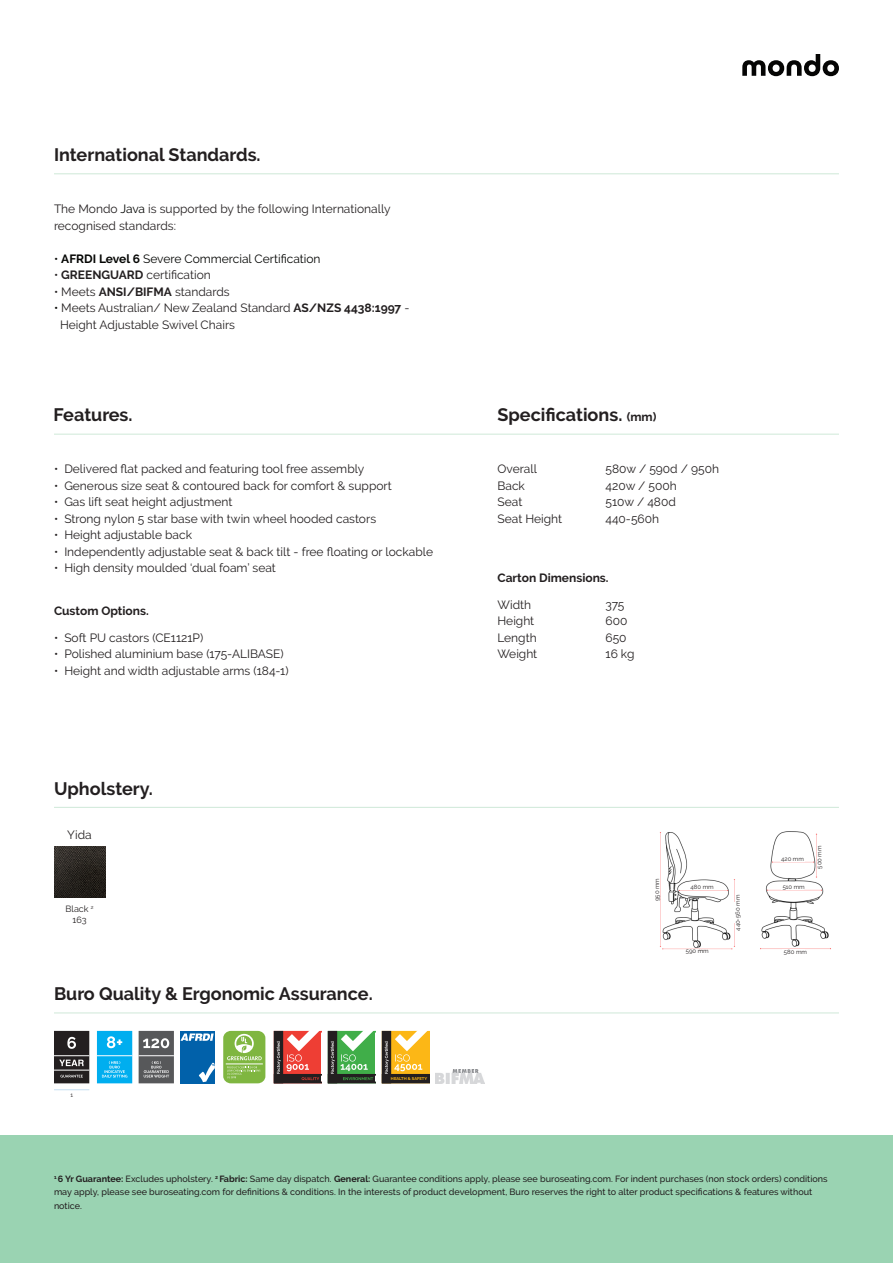
<style>
.page{position:relative;width:893px;height:1263px;background:#fff}
.page>*{position:absolute;margin:0;border:0;box-sizing:border-box;transform-origin:0 0}
.t1{font:700 18px "Raleway";color:#231f20}
.Chair_Features__Tags__-_Description{font:12px/16.5px "Raleway";color:#231f20}
.Chair_Features__Tags__-_Description-2{font:12px "Raleway";color:#040503}
.Chair_Description_-_Heading{font:700 12px "Raleway";color:#231f20}
.t2{font:500 9px/13.5px "Raleway";color:#231f20}
.t3{font:9px "Raleway";color:#231f20}
.t4{font:6px "Raleway";color:#231f20}
.t5{font:700 4.2px "Raleway";color:#fcb716}
.s1{color:#040503}
.s2{font-weight:700}
.s3{font-size:12px}
</style>
<div class="page">
<div style="left:0;top:1135px;width:893px;height:128px;background:#9ad3b2"></div>
<hr style="left:54px;top:1012px;width:785px;height:1px;background:#d4ebdc">
<hr style="left:54px;top:173px;width:785px;height:1px;background:#d4ebdc">
<hr style="left:54px;top:434px;width:785px;height:1px;background:#d4ebdc">
<hr style="left:54px;top:807px;width:785px;height:1px;background:#d4ebdc">
<svg style="left:742px;top:54px;width:97px;height:22px"></svg>
<img style="left:54px;top:846px;width:51px;height:52px">
<img style="left:760px;top:831px;width:71px;height:119px">
<img style="left:659px;top:832px;width:76px;height:118px">
<div style="left:694px;top:883px;width:16px;height:6px;background:#fff"></div>
<div style="left:780px;top:855px;width:25px;height:6px;background:#fff"></div>
<hr style="left:781px;top:885px;width:23px;height:4px;background:#fff">
<hr style="left:817px;top:846px;width:4px;height:22px;background:#fff">
<hr style="left:782px;top:949px;width:23px;height:4px;background:#fff">
<hr style="left:54px;top:1089px;width:35px;height:1px;background:#cde2f5">
<div style="left:55px;top:1032px;width:34px;height:50px;background:#231f20"></div>
<div style="left:54px;top:1031px;width:35px;height:52px;border:2px solid #231f20"></div>
<svg style="left:60px;top:1075px;width:23px;height:2px"></svg>
<svg style="left:59px;top:1060px;width:25px;height:6px"></svg>
<svg style="left:67px;top:1037px;width:9px;height:12px"></svg>
<hr style="left:54px;top:1055px;width:35px;height:1px;background:#fff">
<hr style="left:54px;top:1070px;width:35px;height:1px;background:#fff">
<svg style="left:328px;top:1031px;width:47px;height:52px;background:#568f5a"></svg>
<svg style="left:382px;top:1031px;width:47px;height:52px;background:#b7923f"></svg>
<svg style="left:274px;top:1031px;width:47px;height:52px;background:#b1534e"></svg>
<img style="left:436px;top:1069px;width:48px;height:14px">
<div style="left:98px;top:1032px;width:33px;height:50px;background:#00aeef"></div>
<div style="left:97px;top:1031px;width:35px;height:52px;border:2px solid #00aeef"></div>
<svg style="left:102px;top:1061px;width:25px;height:16px"></svg>
<svg style="left:107px;top:1036px;width:15px;height:12px"></svg>
<hr style="left:97px;top:1055px;width:35px;height:1px;background:#fff">
<div style="left:139px;top:1032px;width:34px;height:50px;background:#57585a"></div>
<div style="left:139px;top:1031px;width:35px;height:52px;border:2px solid #57585a"></div>
<svg style="left:144px;top:1061px;width:25px;height:16px"></svg>
<svg style="left:143px;top:1038px;width:26px;height:10px"></svg>
<hr style="left:139px;top:1055px;width:35px;height:1px;background:#fff">
<div style="left:223px;top:1031px;width:42px;height:52px;background:#7fb640;border-radius:7px"></div>
<hr style="left:226px;top:1064px;width:37px;height:1px;background:#fff">
<svg style="left:227px;top:1034px;width:35px;height:26px"></svg>
<svg style="left:227px;top:1066px;width:33px;height:12px"></svg>
<div style="left:180px;top:1031px;width:35px;height:52px;background:#0161aa"></div>
<svg style="left:180px;top:1033px;width:34px;height:8px"></svg>
<svg style="left:199px;top:1062px;width:16px;height:20px"></svg>
<div style="left:654px;top:882px;width:6px;height:16px;background:#fff"></div>
<h1 class="t1" style="left:54px;top:144px;width:208px">International Standards.</h1>
<p class="Chair_Features__Tags__-_Description" style="left:54px;top:201px;width:338px">The Mondo <span class="s1">Java</span> is supported by the following Internationally recognised standards:</p>
<p class="Chair_Features__Tags__-_Description-2" style="left:54px;top:251px;width:268px">• <span class="s2">AFRDI Level 6</span> Severe Commercial Certification</p>
<p class="Chair_Features__Tags__-_Description" style="left:54px;top:267px;width:158px">• <span class="s2">GREENGUARD</span> certification</p>
<p class="Chair_Features__Tags__-_Description" style="left:54px;top:283px;width:177px">• Meets <span class="s2">ANSI/BIFMA</span> standards</p>
<p class="Chair_Features__Tags__-_Description" style="left:54px;top:300px;width:357px"><span class="s1">•</span> Meets Australian/ New Zealand Standard <span class="s2">AS/NZS 4438:1997</span> -</p>
<p class="Chair_Features__Tags__-_Description" style="left:60px;top:316px;width:176px">Height Adjustable Swivel Chairs</p>
<h1 class="t1" style="left:54px;top:405px;width:81px">Features.</h1>
<p class="Chair_Features__Tags__-_Description" style="left:54px;top:461px;width:312px">• Delivered flat packed and featuring tool free assembly</p>
<p class="Chair_Features__Tags__-_Description" style="left:54px;top:477px;width:339px">• Generous size seat &amp; contoured back for comfort &amp; support</p>
<p class="Chair_Features__Tags__-_Description" style="left:54px;top:494px;width:180px">• Gas lift seat height adjustment</p>
<p class="Chair_Features__Tags__-_Description" style="left:54px;top:510px;width:324px">• Strong nylon 5 star base with twin wheel hooded castors</p>
<p class="Chair_Features__Tags__-_Description" style="left:54px;top:527px;width:140px">• Height adjustable back</p>
<p class="Chair_Features__Tags__-_Description" style="left:54px;top:543px;width:381px">• Independently adjustable seat &amp; back tilt - free floating or lockable</p>
<p class="Chair_Features__Tags__-_Description" style="left:54px;top:560px;width:223px">• High density moulded ‘dual foam’ seat</p>
<p class="Chair_Description_-_Heading" style="left:54px;top:604px;width:96px">Custom Options.</p>
<p class="Chair_Features__Tags__-_Description" style="left:54px;top:629px;width:151px">• Soft PU castors (CE1121P)</p>
<p class="Chair_Features__Tags__-_Description" style="left:54px;top:646px;width:231px">• Polished aluminium base (175-ALIBASE)</p>
<p class="Chair_Features__Tags__-_Description" style="left:54px;top:662px;width:236px">• Height and width adjustable arms (184-1)</p>
<h1 class="t1" style="left:54px;top:778px;width:100px">Upholstery.</h1>
<p class="Chair_Features__Tags__-_Description" style="left:67px;top:826px;width:26px">Yida</p>
<p class="t3" style="left:66px;top:904px;width:30px">Black <sup>2</sup></p>
<p class="t3" style="left:73px;top:915px;width:16px">163</p>
<h1 class="t1" style="left:54px;top:983px;width:320px">Buro Quality &amp; Ergonomic Assurance.</h1>
<p class="t4" style="left:70px;top:1091px;width:4px">1</p>
<p class="t5" style="left:391px;top:1076px;width:38px">HEALTH &amp; SAFETY</p>
<h1 class="t1" style="left:497px;top:405px;width:160px">Specifications. <span class="s3">(mm)</span></h1>
<p class="Chair_Features__Tags__-_Description" style="left:497px;top:461px;width:41px">Overall</p>
<p class="Chair_Features__Tags__-_Description" style="left:605px;top:461px;width:115px">580w / 590d / 950h</p>
<p class="Chair_Features__Tags__-_Description" style="left:497px;top:477px;width:29px">Back</p>
<p class="Chair_Features__Tags__-_Description" style="left:605px;top:477px;width:73px">420w / 500h</p>
<p class="Chair_Features__Tags__-_Description" style="left:497px;top:494px;width:26px">Seat</p>
<p class="Chair_Features__Tags__-_Description" style="left:605px;top:494px;width:72px">510w / 480d</p>
<p class="Chair_Features__Tags__-_Description" style="left:497px;top:510px;width:66px">Seat Height</p>
<p class="Chair_Features__Tags__-_Description" style="left:605px;top:510px;width:55px">440-560h</p>
<p class="Chair_Description_-_Heading" style="left:497px;top:571px;width:113px">Carton Dimensions.</p>
<p class="Chair_Features__Tags__-_Description" style="left:497px;top:596px;width:35px">Width</p>
<p class="Chair_Features__Tags__-_Description" style="left:605px;top:596px;width:20px">375</p>
<p class="Chair_Features__Tags__-_Description" style="left:497px;top:613px;width:38px">Height</p>
<p class="Chair_Features__Tags__-_Description" style="left:605px;top:613px;width:23px">600</p>
<p class="Chair_Features__Tags__-_Description" style="left:497px;top:629px;width:41px">Length</p>
<p class="Chair_Features__Tags__-_Description" style="left:605px;top:629px;width:23px">650</p>
<p class="Chair_Features__Tags__-_Description" style="left:497px;top:646px;width:41px">Weight</p>
<p class="Chair_Features__Tags__-_Description" style="left:605px;top:646px;width:30px">16 kg</p>
<p class="t4" style="left:654px;top:901px;width:25px;rotate:-90deg">950 mm</p>
<p class="t4" style="left:691px;top:883px;width:25px">480 mm</p>
<p class="t4" style="left:686px;top:948px;width:25px">590 mm</p>
<p class="t4" style="left:734px;top:931px;width:37px;rotate:-90deg">440-560 mm</p>
<p class="t4" style="left:781px;top:855px;width:24px">420 mm</p>
<p class="t4" style="left:816px;top:869px;width:25px;rotate:-90deg">500 mm</p>
<p class="t4" style="left:783px;top:883px;width:24px">510 mm</p>
<p class="t4" style="left:784px;top:949px;width:25px">580 mm</p>
<p class="t2" style="left:54px;top:1172px;width:775px"><sup>1</sup> <span class="s2">6 Yr Guarantee:</span> Excludes upholstery. <sup>2</sup> <span class="s2">Fabric:</span> Same day dispatch. <span class="s2">General:</span> Guarantee conditions apply, please see buroseating.com. For indent purchases (non stock orders) conditions may apply, please see buroseating.com for definitions &amp; conditions. In the interests of product development, Buro reserves the right to alter product specifications &amp; features without notice.</p>
</div>
